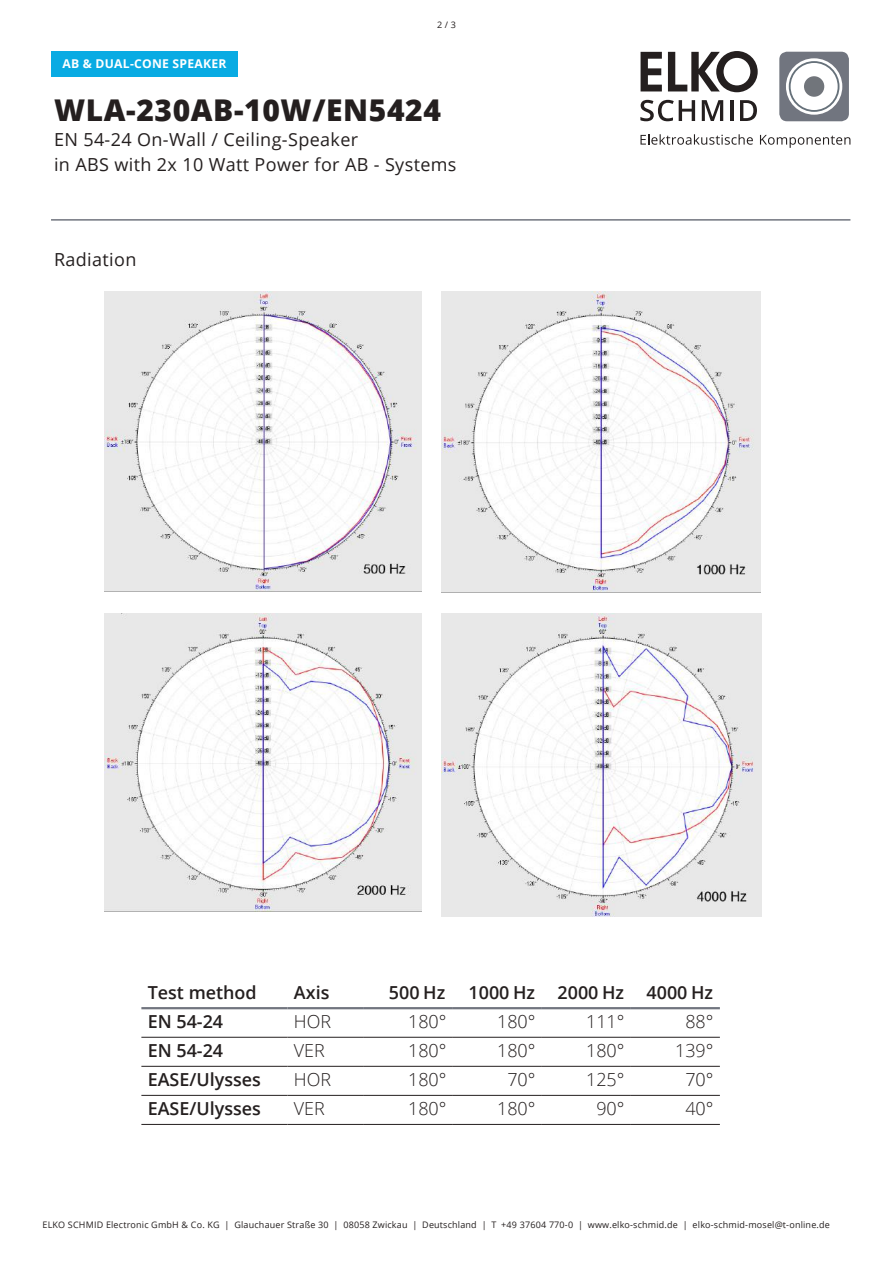
<style>
.page{position:relative;width:893px;height:1263px;background:#fff}
.page>*{position:absolute;margin:0;border:0;box-sizing:border-box;transform-origin:0 0}
.t1{font:800 30px "Open Sans";letter-spacing:.02em;color:#241f1f}
.t2{font:600 18px "Open Sans";color:#241f1f}
.t3{font:18px/24.6px "Open Sans";letter-spacing:.02em;color:#241f1f}
.t4{font:300 18px "Open Sans";color:#241f1f}
.t5{font:700 12.15px "Open Sans";letter-spacing:.02em;color:#fff}
.t6{font:9px "Open Sans";letter-spacing:.02em;color:#241f1f}
</style>
<div class="page">
<svg style="left:641px;top:51px;width:117px;height:41px"></svg>
<svg style="left:779px;top:52px;width:70px;height:69px"></svg>
<div style="left:804px;top:76px;width:20px;height:21px;background:#71757b;border-radius:50%"></div>
<svg style="left:640px;top:134px;width:113px;height:11px"></svg>
<svg style="left:760px;top:135px;width:90px;height:13px"></svg>
<svg style="left:640px;top:100px;width:55px;height:21px"></svg>
<svg style="left:702px;top:100px;width:21px;height:21px"></svg>
<hr style="left:730px;top:100px;width:3px;height:21px;background:#241f1f">
<svg style="left:740px;top:100px;width:17px;height:21px"></svg>
<hr style="left:51px;top:219px;width:799px;height:2px;background:#71757f">
<hr style="left:141px;top:1007px;width:147px;height:2px;background:#71757f">
<hr style="left:288px;top:1007px;width:76px;height:2px;background:#71757f">
<hr style="left:364px;top:1007px;width:89px;height:2px;background:#71757f">
<hr style="left:453px;top:1007px;width:89px;height:2px;background:#71757f">
<hr style="left:542px;top:1007px;width:89px;height:2px;background:#71757f">
<hr style="left:631px;top:1007px;width:89px;height:2px;background:#71757f">
<hr style="left:141px;top:1037px;width:147px;height:1px;background:#241f1f">
<hr style="left:288px;top:1037px;width:76px;height:1px;background:#241f1f">
<hr style="left:364px;top:1037px;width:89px;height:1px;background:#241f1f">
<hr style="left:453px;top:1037px;width:89px;height:1px;background:#241f1f">
<hr style="left:542px;top:1037px;width:89px;height:1px;background:#241f1f">
<hr style="left:631px;top:1037px;width:89px;height:1px;background:#241f1f">
<hr style="left:141px;top:1066px;width:147px;height:1px;background:#241f1f">
<hr style="left:288px;top:1066px;width:76px;height:1px;background:#241f1f">
<hr style="left:364px;top:1066px;width:89px;height:1px;background:#241f1f">
<hr style="left:453px;top:1066px;width:89px;height:1px;background:#241f1f">
<hr style="left:542px;top:1066px;width:89px;height:1px;background:#241f1f">
<hr style="left:631px;top:1066px;width:89px;height:1px;background:#241f1f">
<hr style="left:141px;top:1095px;width:147px;height:1px;background:#241f1f">
<hr style="left:288px;top:1095px;width:76px;height:1px;background:#241f1f">
<hr style="left:364px;top:1095px;width:89px;height:1px;background:#241f1f">
<hr style="left:453px;top:1095px;width:89px;height:1px;background:#241f1f">
<hr style="left:542px;top:1095px;width:89px;height:1px;background:#241f1f">
<hr style="left:631px;top:1095px;width:89px;height:1px;background:#241f1f">
<hr style="left:141px;top:1124px;width:147px;height:1px;background:#241f1f">
<hr style="left:288px;top:1124px;width:76px;height:1px;background:#241f1f">
<hr style="left:364px;top:1124px;width:89px;height:1px;background:#241f1f">
<hr style="left:453px;top:1124px;width:89px;height:1px;background:#241f1f">
<hr style="left:542px;top:1124px;width:89px;height:1px;background:#241f1f">
<hr style="left:631px;top:1124px;width:89px;height:1px;background:#241f1f">
<img style="left:442px;top:292px;width:318px;height:301px">
<img style="left:105px;top:613px;width:317px;height:298px">
<img style="left:442px;top:613px;width:320px;height:304px">
<img style="left:105px;top:292px;width:317px;height:300px">
<div style="left:51px;top:51px;width:186px;height:26px;background:#09abe3"></div>
<h3 class="t5" style="left:62px;top:55px;width:166px">AB &amp; DUAL-CONE SPEAKER</h3>
<p class="t6" style="left:437px;top:19px;width:20px">2 / 3</p>
<h1 class="t1" style="left:54px;top:88px;width:389px">WLA-230AB-10W/EN5424</h1>
<h2 class="t3" style="left:54px;top:127px;width:404px">EN 54-24 On-Wall / Ceiling-Speaker<br>in ABS with 2x 10 Watt Power for AB - Systems</h2>
<h2 class="t3" style="left:54px;top:246px;width:84px">Radiation</h2>
<h2 class="t2" style="left:148px;top:980px;width:111px">Test method</h2>
<h2 class="t2" style="left:294px;top:980px;width:37px">Axis</h2>
<h2 class="t2" style="left:389px;top:980px;width:58px">500 Hz</h2>
<h2 class="t2" style="left:469px;top:980px;width:246px">1000 Hz 2000 Hz 4000 Hz</h2>
<h2 class="t2" style="left:148px;top:1009px;width:77px">EN 54-24</h2>
<h2 class="t4" style="left:294px;top:1009px;width:39px">HOR</h2>
<h2 class="t4" style="left:408px;top:1009px;width:40px">180°</h2>
<h2 class="t4" style="left:497px;top:1009px;width:40px">180°</h2>
<h2 class="t4" style="left:586px;top:1009px;width:40px">111°</h2>
<h2 class="t4" style="left:685px;top:1009px;width:30px">88°</h2>
<h2 class="t2" style="left:148px;top:1038px;width:77px">EN 54-24</h2>
<h2 class="t4" style="left:294px;top:1038px;width:32px">VER</h2>
<h2 class="t4" style="left:408px;top:1038px;width:40px">180°</h2>
<h2 class="t4" style="left:497px;top:1038px;width:40px">180°</h2>
<h2 class="t4" style="left:586px;top:1038px;width:40px">180°</h2>
<h2 class="t4" style="left:675px;top:1038px;width:40px">139°</h2>
<h2 class="t2" style="left:148px;top:1067px;width:115px">EASE/Ulysses</h2>
<h2 class="t4" style="left:294px;top:1067px;width:39px">HOR</h2>
<h2 class="t4" style="left:408px;top:1067px;width:40px">180°</h2>
<h2 class="t4" style="left:507px;top:1067px;width:30px">70°</h2>
<h2 class="t4" style="left:586px;top:1067px;width:40px">125°</h2>
<h2 class="t4" style="left:685px;top:1067px;width:30px">70°</h2>
<h2 class="t2" style="left:148px;top:1096px;width:115px">EASE/Ulysses</h2>
<h2 class="t4" style="left:294px;top:1096px;width:32px">VER</h2>
<h2 class="t4" style="left:408px;top:1096px;width:40px">180°</h2>
<h2 class="t4" style="left:497px;top:1096px;width:40px">180°</h2>
<h2 class="t4" style="left:596px;top:1096px;width:30px">90°</h2>
<h2 class="t4" style="left:685px;top:1096px;width:30px">40°</h2>
<p class="t6" style="left:42px;top:1219px;width:789px">ELKO SCHMID Electronic GmbH &amp; Co. KG | Glauchauer Straße 30 | 08058 Zwickau | Deutschland | T +49 37604 770-0 | www.elko-schmid.de | elko-schmid-mosel@t-online.de</p>
</div>
